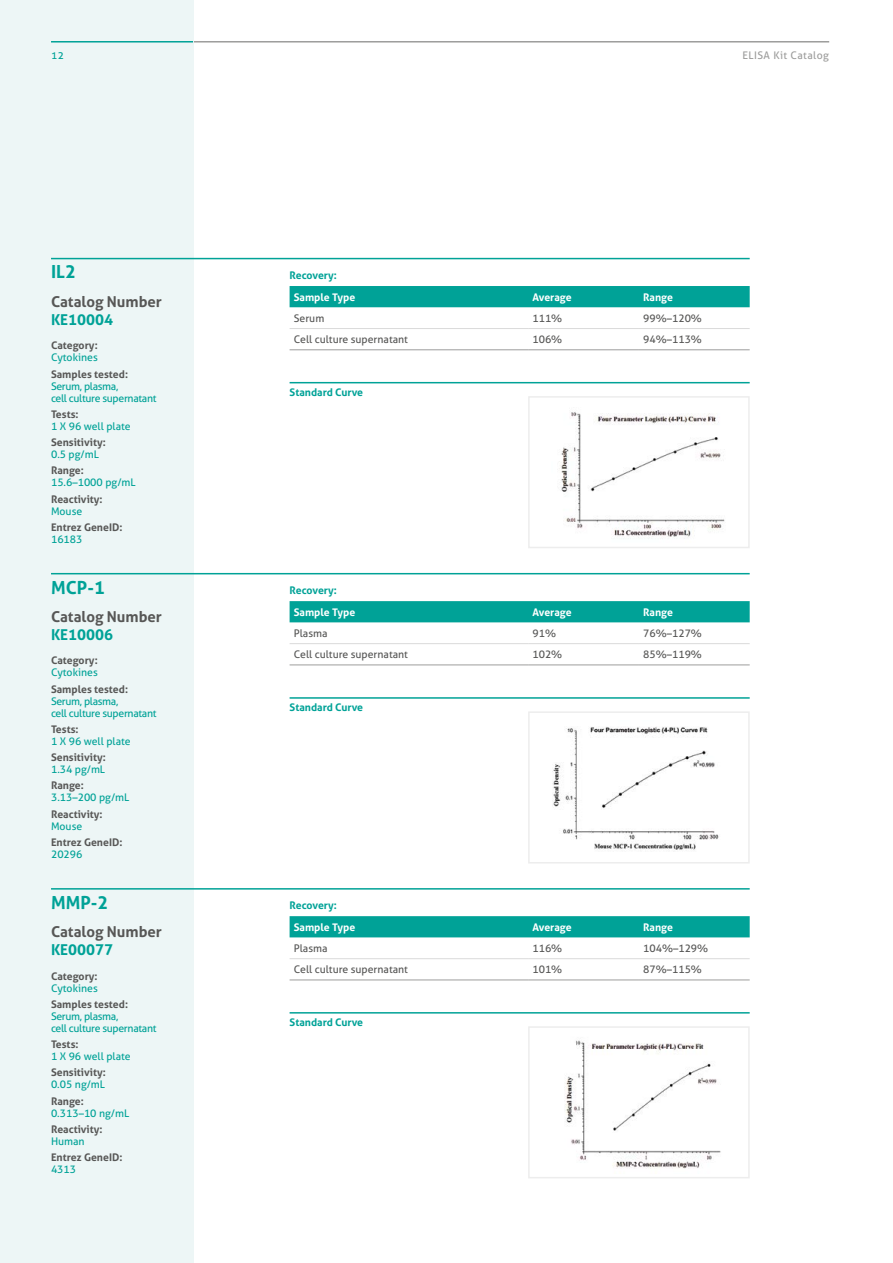
<style>
.page{position:relative;width:893px;height:1263px;background:#fff}
.page>*{position:absolute;margin:0;border:0;box-sizing:border-box;transform-origin:0 0}
.t1{font:700 18px "Aller";color:#00a297}
.t2{font:700 15px "Aller";color:#575756}
.t3{font:700 15px "Aller";color:#00a297}
.t4{font:700 10.5px "Aller";color:#575756}
.t5{font:10.5px "Aller";letter-spacing:-.01em;color:#00a297}
.t6{font:10.5px "Aller";color:#575756}
.t7{font:10.5px/12px "Aller";letter-spacing:-.03em;color:#00a297}
.t8{font:700 10.5px "Aller";color:#fff}
.t9{font:700 10.5px "Aller";color:#00a297}
.t10{font:10.5px "Aller";letter-spacing:.04em;color:#9d9d9c}
</style>
<div class="page">
<hr style="left:51px;top:41px;width:778px;height:2px;background:#9d9d9c">
<div style="left:0;top:0;width:193px;height:1263px;background:#edf6f6"></div>
<div style="left:290px;top:601px;width:460px;height:21px;background:#00a297"></div>
<hr style="left:290px;top:643px;width:238px;height:1px;background:#dadada">
<hr style="left:528px;top:643px;width:111px;height:1px;background:#dadada">
<hr style="left:639px;top:643px;width:111px;height:1px;background:#dadada">
<hr style="left:290px;top:664px;width:238px;height:1px;background:#9d9d9c">
<hr style="left:528px;top:664px;width:111px;height:1px;background:#9d9d9c">
<hr style="left:639px;top:664px;width:111px;height:1px;background:#9d9d9c">
<div style="left:290px;top:916px;width:460px;height:21px;background:#00a297"></div>
<hr style="left:290px;top:958px;width:238px;height:1px;background:#dadada">
<hr style="left:528px;top:958px;width:111px;height:1px;background:#dadada">
<hr style="left:639px;top:958px;width:111px;height:1px;background:#dadada">
<hr style="left:290px;top:979px;width:238px;height:1px;background:#9d9d9c">
<hr style="left:528px;top:979px;width:111px;height:1px;background:#9d9d9c">
<hr style="left:639px;top:979px;width:111px;height:1px;background:#9d9d9c">
<hr style="left:51px;top:258px;width:699px;height:1px;background:#00a297">
<hr style="left:51px;top:573px;width:699px;height:1px;background:#00a297">
<img style="left:552px;top:727px;width:167px;height:123px">
<div style="left:528px;top:711px;width:222px;height:152px;border:2px solid #ededed"></div>
<hr style="left:290px;top:697px;width:460px;height:2px;background:#00a297">
<div style="left:290px;top:286px;width:460px;height:21px;background:#00a297"></div>
<hr style="left:290px;top:328px;width:238px;height:1px;background:#dadada">
<hr style="left:528px;top:328px;width:111px;height:1px;background:#dadada">
<hr style="left:639px;top:328px;width:111px;height:1px;background:#dadada">
<hr style="left:290px;top:349px;width:238px;height:1px;background:#9d9d9c">
<hr style="left:528px;top:349px;width:111px;height:1px;background:#9d9d9c">
<hr style="left:639px;top:349px;width:111px;height:1px;background:#9d9d9c">
<hr style="left:51px;top:888px;width:699px;height:1px;background:#00a297">
<img style="left:559px;top:412px;width:166px;height:127px">
<div style="left:528px;top:396px;width:222px;height:152px;border:2px solid #ededed"></div>
<img style="left:564px;top:1040px;width:157px;height:129px">
<div style="left:528px;top:1026px;width:222px;height:152px;border:2px solid #ededed"></div>
<hr style="left:290px;top:382px;width:460px;height:1px;background:#00a297">
<hr style="left:290px;top:1012px;width:460px;height:1px;background:#00a297">
<hr style="left:51px;top:41px;width:142px;height:2px;background:#00a297">
<p class="t5" style="left:51px;top:49px;width:15px">12</p>
<h1 class="t1" style="left:51px;top:261px;width:26px">IL2</h1>
<h2 class="t2" style="left:51px;top:292px;width:112px">Catalog Number</h2>
<h2 class="t3" style="left:51px;top:310px;width:64px">KE10004</h2>
<p class="t4" style="left:51px;top:339px;width:48px">Category:</p>
<p class="t5" style="left:51px;top:351px;width:48px">Cytokines</p>
<p class="t4" style="left:51px;top:367px;width:79px">Samples tested:</p>
<p class="t7" style="left:51px;top:380px;width:107px">Serum, plasma,<br>cell culture supernatant</p>
<p class="t4" style="left:51px;top:408px;width:29px">Tests:</p>
<p class="t5" style="left:51px;top:420px;width:81px">1 X 96 well plate</p>
<p class="t4" style="left:51px;top:436px;width:56px">Sensitivity:</p>
<p class="t5" style="left:51px;top:448px;width:49px">0.5 pg/mL</p>
<p class="t4" style="left:51px;top:464px;width:34px">Range:</p>
<p class="t5" style="left:51px;top:476px;width:86px">15.6–1000 pg/mL</p>
<p class="t4" style="left:51px;top:492px;width:53px">Reactivity:</p>
<p class="t5" style="left:51px;top:504px;width:33px">Mouse</p>
<p class="t4" style="left:51px;top:521px;width:73px">Entrez GeneID:</p>
<p class="t5" style="left:51px;top:533px;width:33px">16183</p>
<h1 class="t1" style="left:51px;top:576px;width:55px">MCP-1</h1>
<h2 class="t2" style="left:51px;top:607px;width:112px">Catalog Number</h2>
<h2 class="t3" style="left:51px;top:625px;width:64px">KE10006</h2>
<p class="t4" style="left:51px;top:654px;width:48px">Category:</p>
<p class="t5" style="left:51px;top:666px;width:48px">Cytokines</p>
<p class="t4" style="left:51px;top:682px;width:79px">Samples tested:</p>
<p class="t7" style="left:51px;top:695px;width:107px">Serum, plasma,<br>cell culture supernatant</p>
<p class="t4" style="left:51px;top:723px;width:29px">Tests:</p>
<p class="t5" style="left:51px;top:735px;width:81px">1 X 96 well plate</p>
<p class="t4" style="left:51px;top:751px;width:56px">Sensitivity:</p>
<p class="t5" style="left:51px;top:763px;width:56px">1.34 pg/mL</p>
<p class="t4" style="left:51px;top:779px;width:34px">Range:</p>
<p class="t5" style="left:51px;top:791px;width:80px">3.13–200 pg/mL</p>
<p class="t4" style="left:51px;top:807px;width:53px">Reactivity:</p>
<p class="t5" style="left:51px;top:820px;width:33px">Mouse</p>
<p class="t4" style="left:51px;top:836px;width:73px">Entrez GeneID:</p>
<p class="t5" style="left:51px;top:848px;width:33px">20296</p>
<h1 class="t1" style="left:51px;top:891px;width:59px">MMP-2</h1>
<h2 class="t2" style="left:51px;top:922px;width:112px">Catalog Number</h2>
<h2 class="t3" style="left:51px;top:940px;width:64px">KE00077</h2>
<p class="t4" style="left:51px;top:969px;width:48px">Category:</p>
<p class="t5" style="left:51px;top:981px;width:48px">Cytokines</p>
<p class="t4" style="left:51px;top:997px;width:79px">Samples tested:</p>
<p class="t7" style="left:51px;top:1010px;width:107px">Serum, plasma,<br>cell culture supernatant</p>
<p class="t4" style="left:51px;top:1038px;width:29px">Tests:</p>
<p class="t5" style="left:51px;top:1050px;width:81px">1 X 96 well plate</p>
<p class="t4" style="left:51px;top:1066px;width:56px">Sensitivity:</p>
<p class="t5" style="left:51px;top:1078px;width:56px">0.05 ng/mL</p>
<p class="t4" style="left:51px;top:1094px;width:34px">Range:</p>
<p class="t5" style="left:51px;top:1106px;width:80px">0.313–10 ng/mL</p>
<p class="t4" style="left:51px;top:1123px;width:53px">Reactivity:</p>
<p class="t5" style="left:51px;top:1135px;width:35px">Human</p>
<p class="t4" style="left:51px;top:1151px;width:73px">Entrez GeneID:</p>
<p class="t5" style="left:51px;top:1163px;width:27px">4313</p>
<p class="t10" style="left:742px;top:49px;width:88px">ELISA Kit Catalog</p>
<p class="t9" style="left:290px;top:268px;width:49px">Recovery:</p>
<p class="t8" style="left:294px;top:290px;width:63px">Sample Type</p>
<p class="t8" style="left:532px;top:290px;width:41px">Average</p>
<p class="t8" style="left:643px;top:290px;width:31px">Range</p>
<p class="t6" style="left:294px;top:311px;width:32px">Serum</p>
<p class="t6" style="left:532px;top:311px;width:31px">111%</p>
<p class="t6" style="left:643px;top:311px;width:60px">99%–120%</p>
<p class="t6" style="left:294px;top:333px;width:116px">Cell culture supernatant</p>
<p class="t6" style="left:532px;top:333px;width:31px">106%</p>
<p class="t6" style="left:643px;top:333px;width:60px">94%–113%</p>
<p class="t9" style="left:290px;top:386px;width:75px">Standard Curve</p>
<p class="t9" style="left:290px;top:583px;width:49px">Recovery:</p>
<p class="t8" style="left:294px;top:605px;width:63px">Sample Type</p>
<p class="t8" style="left:532px;top:605px;width:41px">Average</p>
<p class="t8" style="left:643px;top:605px;width:31px">Range</p>
<p class="t6" style="left:294px;top:627px;width:35px">Plasma</p>
<p class="t6" style="left:532px;top:627px;width:25px">91%</p>
<p class="t6" style="left:643px;top:627px;width:60px">76%–127%</p>
<p class="t6" style="left:294px;top:648px;width:116px">Cell culture supernatant</p>
<p class="t6" style="left:532px;top:648px;width:31px">102%</p>
<p class="t6" style="left:643px;top:648px;width:60px">85%–119%</p>
<p class="t9" style="left:290px;top:701px;width:75px">Standard Curve</p>
<p class="t9" style="left:290px;top:898px;width:49px">Recovery:</p>
<p class="t8" style="left:294px;top:920px;width:63px">Sample Type</p>
<p class="t8" style="left:532px;top:920px;width:41px">Average</p>
<p class="t8" style="left:643px;top:920px;width:31px">Range</p>
<p class="t6" style="left:294px;top:942px;width:35px">Plasma</p>
<p class="t6" style="left:532px;top:942px;width:31px">116%</p>
<p class="t6" style="left:643px;top:942px;width:67px">104%–129%</p>
<p class="t6" style="left:294px;top:963px;width:116px">Cell culture supernatant</p>
<p class="t6" style="left:532px;top:963px;width:31px">101%</p>
<p class="t6" style="left:643px;top:963px;width:60px">87%–115%</p>
<p class="t9" style="left:290px;top:1016px;width:75px">Standard Curve</p>
</div>
